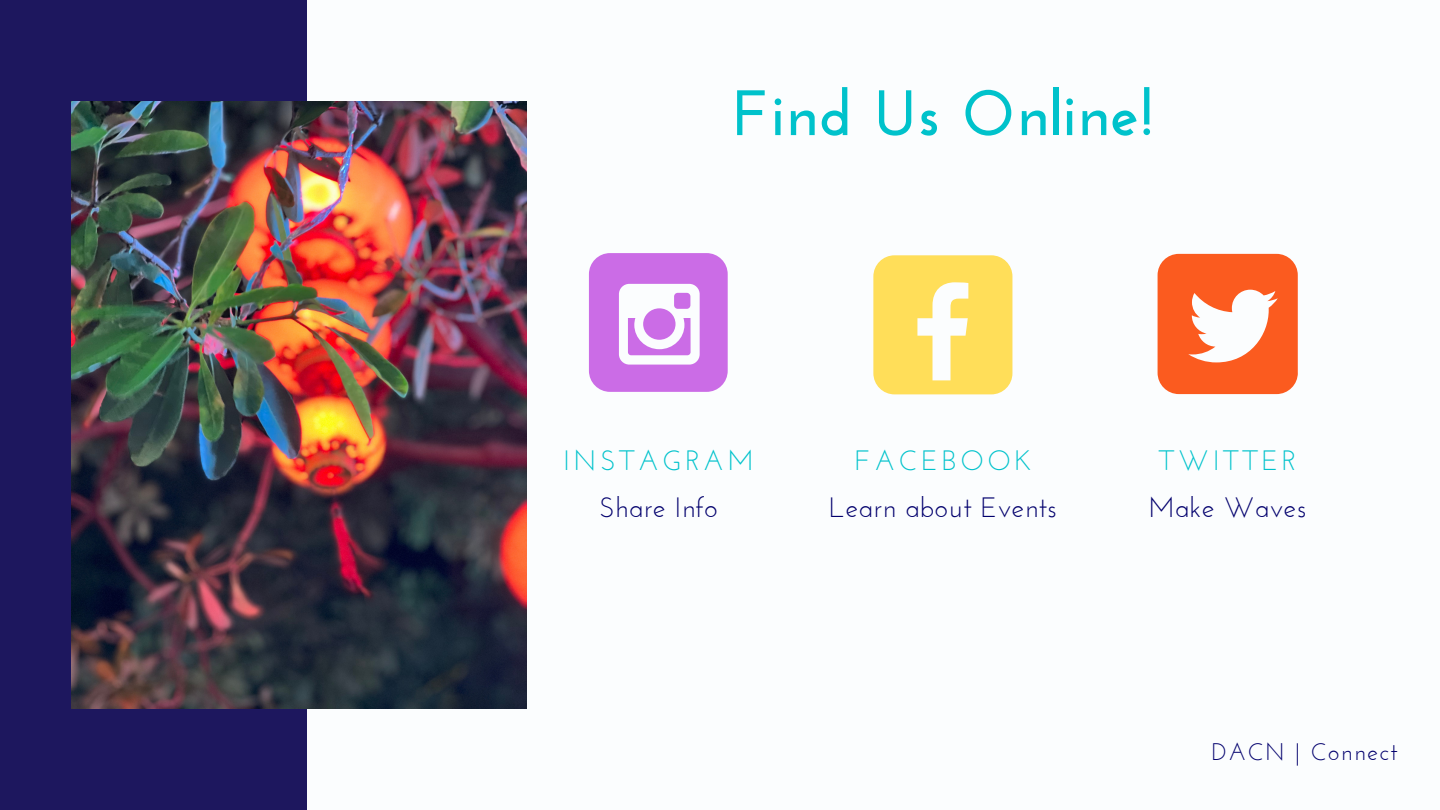
<style>
.page{position:relative;width:1440px;height:810px;background:#fbfdfe}
.page>*{position:absolute;margin:0;border:0;box-sizing:border-box;transform-origin:0 0}
.t1{font:700 64px "Josefin Sans";letter-spacing:.02em;color:#00c2cb}
.t2{font:28px "Josefin Sans";letter-spacing:.01em;color:#02006d}
.t3{font:28px "Josefin Sans";letter-spacing:.13em;color:#00c2cb}
.t4{font:24px "Josefin Sans";letter-spacing:.06em;color:#02006d}
</style>
<div class="page">
<div style="left:589px;top:253px;width:139px;height:139px;background:#cb6ce6;border-radius:21px"></div>
<svg style="left:619px;top:284px;width:81px;height:81px"></svg>
<div style="left:873px;top:255px;width:139px;height:139px;background:#ffde59;border-radius:21px"></div>
<svg style="left:917px;top:282px;width:51px;height:98px"></svg>
<div style="left:1158px;top:254px;width:140px;height:140px;background:#fb5b1f;border-radius:21px"></div>
<svg style="left:1188px;top:290px;width:90px;height:72px"></svg>
<div style="left:0;top:0;width:306px;height:810px;background:#1d175e"></div>
<img style="left:72px;top:101px;width:455px;height:608px">
<h1 class="t1" style="left:733px;top:87px;width:422px">Find Us Online!</h1>
<p class="t3" style="left:563px;top:449px;width:192px">INSTAGRAM</p>
<p class="t3" style="left:854px;top:449px;width:179px">FACEBOOK</p>
<p class="t3" style="left:1159px;top:449px;width:139px">TWITTER</p>
<p class="t2" style="left:599px;top:496px;width:120px">Share Info</p>
<p class="t2" style="left:829px;top:496px;width:230px">Learn about Events</p>
<p class="t2" style="left:1149px;top:496px;width:160px">Make Waves</p>
<p class="t4" style="left:1211px;top:742px;width:188px">DACN | Connect</p>
</div>
